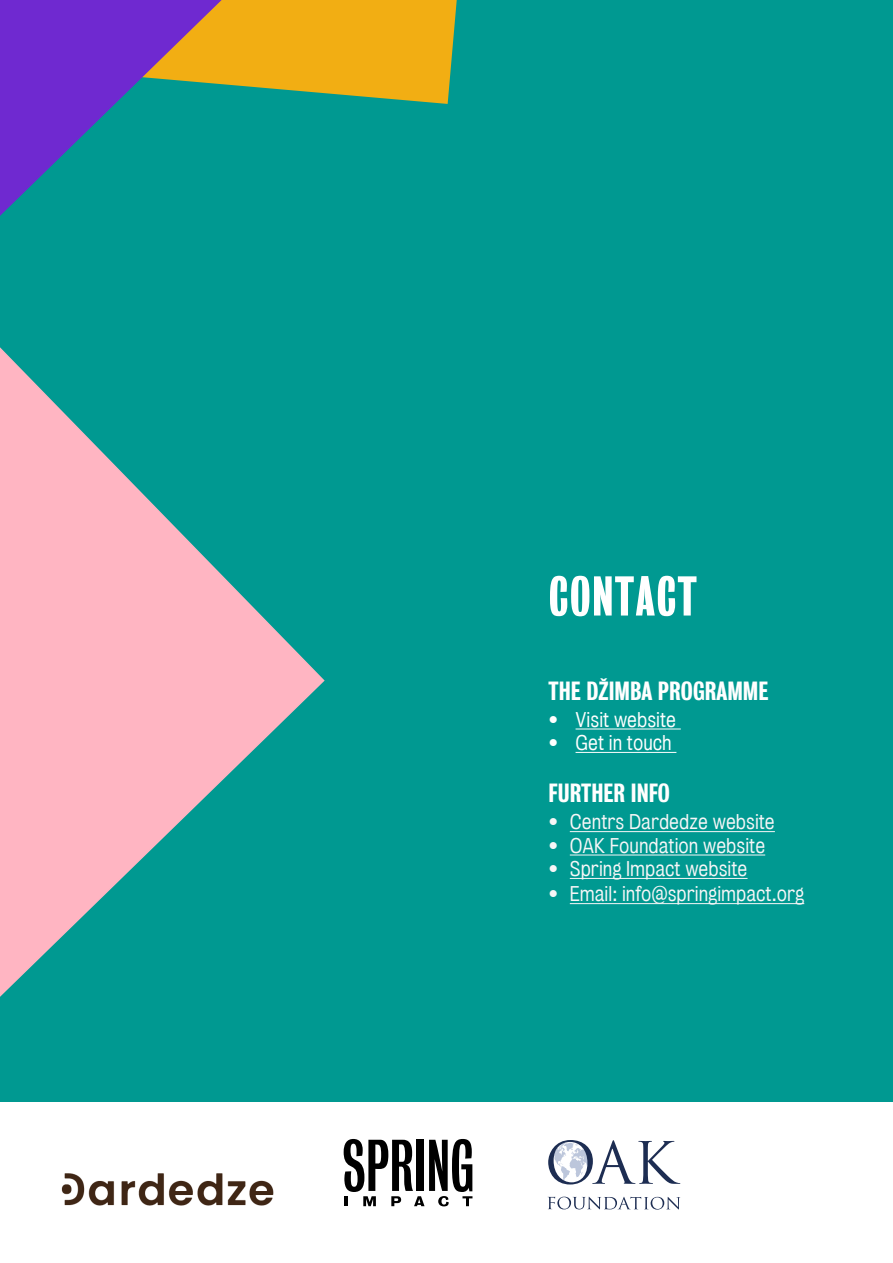
<style>
.page{position:relative;width:893px;height:1263px;background:#fff}
.page>*{position:absolute;margin:0;border:0;box-sizing:border-box;transform-origin:0 0}
.t1{font:51px "Bureau Grotesque One Five";letter-spacing:.025em;color:#fff}
.t2{font:500 24px "Bureau Grot Condensed";color:#fff}
.t3{font:19.5px "Bureau Grotesque Five One";color:#f7f6f7}
.t4{font:19.5px "Bureau Grotesque Five One";color:#fff}
</style>
<div class="page">
<div style="left:0;top:0;width:893px;height:1101px;background:#009991"></div>
<hr style="left:576px;top:729px;width:105px;height:1px;background:#fff">
<hr style="left:576px;top:752px;width:100px;height:1px;background:#fff">
<hr style="left:570px;top:831px;width:205px;height:1px;background:#f7f6f7">
<hr style="left:570px;top:855px;width:195px;height:1px;background:#f7f6f7">
<hr style="left:570px;top:878px;width:177px;height:1px;background:#f7f6f7">
<hr style="left:570px;top:903px;width:234px;height:1px;background:#f7f6f7">
<svg style="left:401px;top:0;width:56px;height:104px;background:#d9ab1f"></svg>
<svg style="left:0;top:0;width:401px;height:216px"></svg>
<svg style="left:344px;top:1139px;width:128px;height:67px"></svg>
<img style="left:61px;top:1173px;width:213px;height:33px">
<svg style="left:548px;top:1196px;width:132px;height:13px"></svg>
<svg style="left:548px;top:1140px;width:132px;height:44px"></svg>
<svg style="left:0;top:347px;width:326px;height:755px"></svg>
<h1 class="t1" style="left:549px;top:568px;width:150px">CONTACT</h1>
<p class="t2" style="left:549px;top:677px;width:221px">THE DŽIMBA PROGRAMME</p>
<p class="t4" style="left:549px;top:708px;width:129px">• Visit website</p>
<p class="t4" style="left:549px;top:732px;width:125px">• Get in touch</p>
<p class="t2" style="left:549px;top:779px;width:123px">FURTHER INFO</p>
<p class="t3" style="left:549px;top:811px;width:228px">• Centrs Dardedze website</p>
<p class="t3" style="left:549px;top:834px;width:218px">• OAK Foundation website</p>
<p class="t3" style="left:549px;top:858px;width:200px">• Spring Impact website</p>
<p class="t3" style="left:549px;top:883px;width:257px">• Email: info@springimpact.org</p>
</div>
